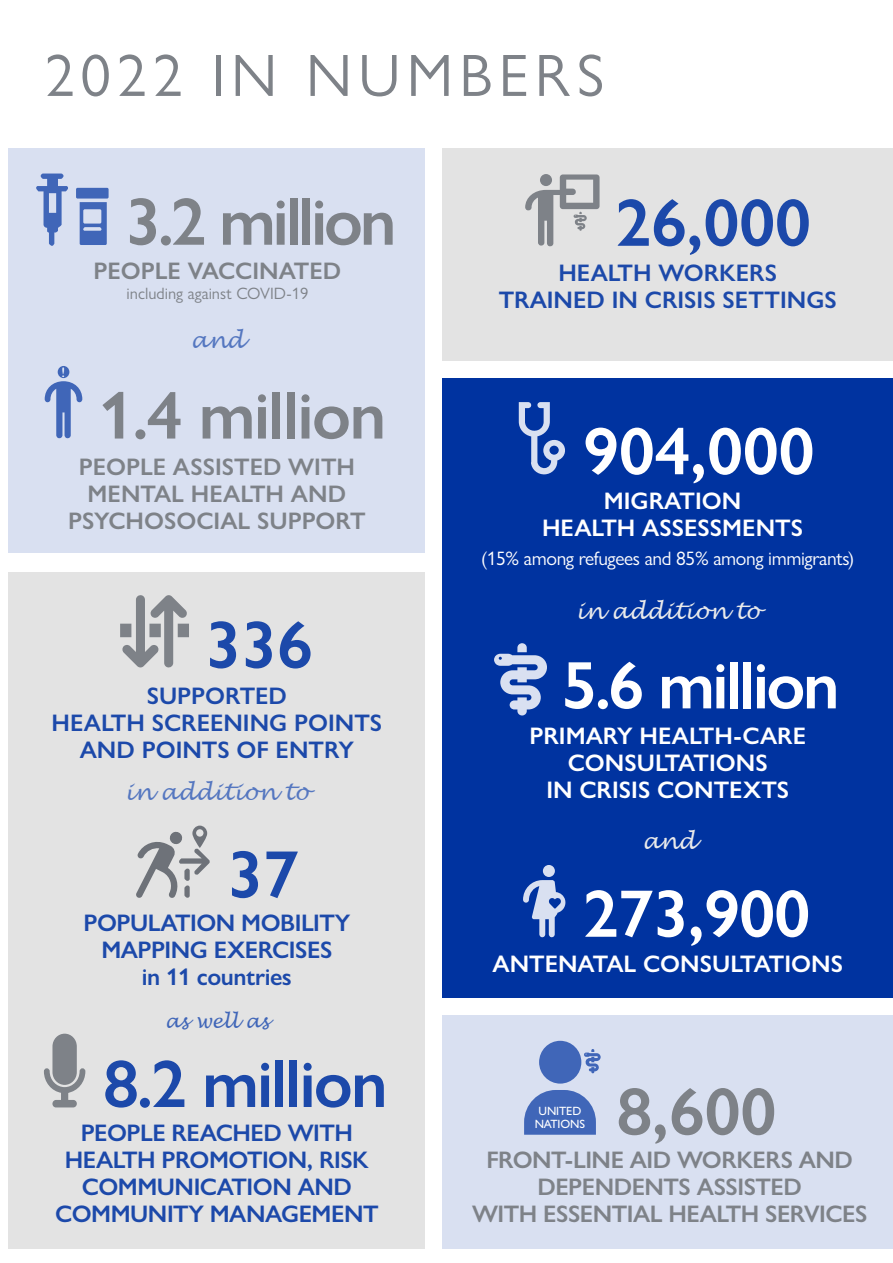
<style>
.page{position:relative;width:893px;height:1263px;background:#fff}
.page>*{position:absolute;margin:0;border:0;box-sizing:border-box;transform-origin:0 0}
.t1{font:600 67.5px "Gill Sans Nova";letter-spacing:-.015em;color:#1c49aa}
.t2{font:600 67.5px "Gill Sans Nova";letter-spacing:-.025em;color:#7e8288}
.t3{font:600 67.5px "Gill Sans Nova";letter-spacing:-.01em;color:#fff}
.t4{font:600 67.5px "Gill Sans Nova";letter-spacing:-.05em;color:#7e8288}
.t5{font:600 67.5px "Gill Sans Nova";letter-spacing:-.04em;color:#fff}
.t6{font:60px "Gill Sans Nova";letter-spacing:.1em;color:#7e8288}
.t7{font:600 24px/27px "Gill Sans Nova";letter-spacing:-.02em;color:#1c49aa;text-align:center}
.t8{font:600 24px/27px "Gill Sans Nova";color:#fff;text-align:center}
.t9{font:600 24px/27px "Gill Sans Nova";color:#1c49aa;text-align:center}
.t10{font:600 24px/27px "Gill Sans Nova";color:#7e8288;text-align:center}
.t11{font:600 24px/27px "Gill Sans Nova";letter-spacing:-.02em;color:#7e8288;text-align:center}
.t12{font:italic 22.5px "Lucida Handwriting";color:#5577c0}
.t13{font:italic 22.5px "Lucida Handwriting";color:#e9eaeb}
.t14{font:19.5px "Gill Sans Nova";letter-spacing:-.02em;color:#fff}
.t15{font:italic 19.5px "Lucida Handwriting";color:#4066b8}
.t16{font:16.5px "Gill Sans Nova";color:#7e8288}
.t17{font:500 13.95px "Gill Sans Nova";color:#fff;scale:.96 1}
.t18{font:500 12px/13.5px "Gill Sans Nova";letter-spacing:-.01em;color:#fff;text-align:center}
</style>
<div class="page">
<div style="left:9px;top:572px;width:416px;height:676px;background:#e3e3e3"></div>
<div style="left:443px;top:149px;width:450px;height:212px;background:#e3e3e3"></div>
<div style="left:9px;top:149px;width:416px;height:404px;background:#d9e0f1"></div>
<div style="left:443px;top:378px;width:450px;height:620px;background:#0033a0"></div>
<div style="left:443px;top:1015px;width:450px;height:233px;background:#d9e0f1"></div>
<div style="left:76px;top:188px;width:33px;height:11px;background:#4066b8;border-radius:2px"></div>
<svg style="left:36px;top:174px;width:71px;height:72px"></svg>
<svg style="left:45px;top:381px;width:37px;height:58px"></svg>
<div style="left:58px;top:366px;width:11px;height:12px;background:#4066b8;border-radius:50%"></div>
<svg style="left:120px;top:595px;width:69px;height:73px"></svg>
<svg style="left:519px;top:402px;width:46px;height:73px"></svg>
<svg style="left:494px;top:643px;width:53px;height:72px"></svg>
<svg style="left:523px;top:880px;width:43px;height:58px"></svg>
<div style="left:543px;top:865px;width:12px;height:12px;background:#d9e0f1;border-radius:50%"></div>
<svg style="left:525px;top:174px;width:75px;height:73px"></svg>
<svg style="left:584px;top:1049px;width:17px;height:24px"></svg>
<svg style="left:524px;top:1090px;width:72px;height:45px;background:#5677c0"></svg>
<div style="left:539px;top:1041px;width:42px;height:42px;background:#4066b8;border-radius:50%"></div>
<svg style="left:44px;top:1033px;width:42px;height:75px"></svg>
<svg style="left:136px;top:826px;width:74px;height:72px"></svg>
<h2 class="t6" style="left:45px;top:39px;width:561px">2022 IN NUMBERS</h2>
<h1 class="t4" style="left:125px;top:180px;width:273px">3.2 million</h1>
<h1 class="t1" style="left:615px;top:181px;width:197px">26,000</h1>
<p class="t10" style="left:94px;top:257px;width:249px">PEOPLE VACCINATED</p>
<p class="t16" style="left:127px;top:283px;width:183px">including against COVID-19</p>
<p class="t17" style="left:61px;top:363px;width:5px">!</p>
<p class="t12" style="left:191px;top:326px;width:55px">and</p>
<h1 class="t2" style="left:98px;top:374px;width:289px">1.4 million</h1>
<p class="t10" style="left:68px;top:453px;width:299px">PEOPLE ASSISTED WITH<br>MENTAL HEALTH AND<br>PSYCHOSOCIAL SUPPORT</p>
<h1 class="t1" style="left:206px;top:603px;width:109px">336</h1>
<p class="t9" style="left:52px;top:682px;width:332px">SUPPORTED<br>HEALTH SCREENING POINTS<br>AND POINTS OF ENTRY</p>
<p class="t12" style="left:125px;top:779px;width:186px">in addition to</p>
<h1 class="t1" style="left:227px;top:833px;width:73px">37</h1>
<p class="t7" style="left:84px;top:909px;width:268px">POPULATION MOBILITY<br>MAPPING EXERCISES<br>in 11 countries</p>
<p class="t15" style="left:165px;top:1009px;width:106px">as well as</p>
<h1 class="t1" style="left:103px;top:1042px;width:286px">8.2 million</h1>
<p class="t7" style="left:55px;top:1119px;width:325px">PEOPLE REACHED WITH<br>HEALTH PROMOTION, RISK<br>COMMUNICATION AND<br>COMMUNITY MANAGEMENT</p>
<p class="t9" style="left:499px;top:259px;width:340px">HEALTH WORKERS<br>TRAINED IN CRISIS SETTINGS</p>
<h1 class="t3" style="left:583px;top:410px;width:233px">904,000</h1>
<p class="t8" style="left:542px;top:487px;width:262px">MIGRATION<br>HEALTH ASSESSMENTS</p>
<p class="t14" style="left:481px;top:547px;width:375px">(15% among refugees and 85% among immigrants)</p>
<p class="t13" style="left:576px;top:597px;width:186px">in addition to</p>
<h1 class="t5" style="left:562px;top:644px;width:279px">5.6 million</h1>
<p class="t8" style="left:530px;top:722px;width:278px">PRIMARY HEALTH-CARE<br>CONSULTATIONS<br>IN CRISIS CONTEXTS</p>
<p class="t13" style="left:642px;top:827px;width:55px">and</p>
<h1 class="t3" style="left:583px;top:872px;width:229px">273,900</h1>
<p class="t8" style="left:492px;top:950px;width:352px">ANTENATAL CONSULTATIONS</p>
<p class="t18" style="left:535px;top:1103px;width:52px">UNITED<br>NATIONS</p>
<h1 class="t2" style="left:617px;top:1070px;width:161px">8,600</h1>
<p class="t11" style="left:472px;top:1146px;width:397px">FRONT-LINE AID WORKERS AND<br>DEPENDENTS ASSISTED<br>WITH ESSENTIAL HEALTH SERVICES</p>
</div>
